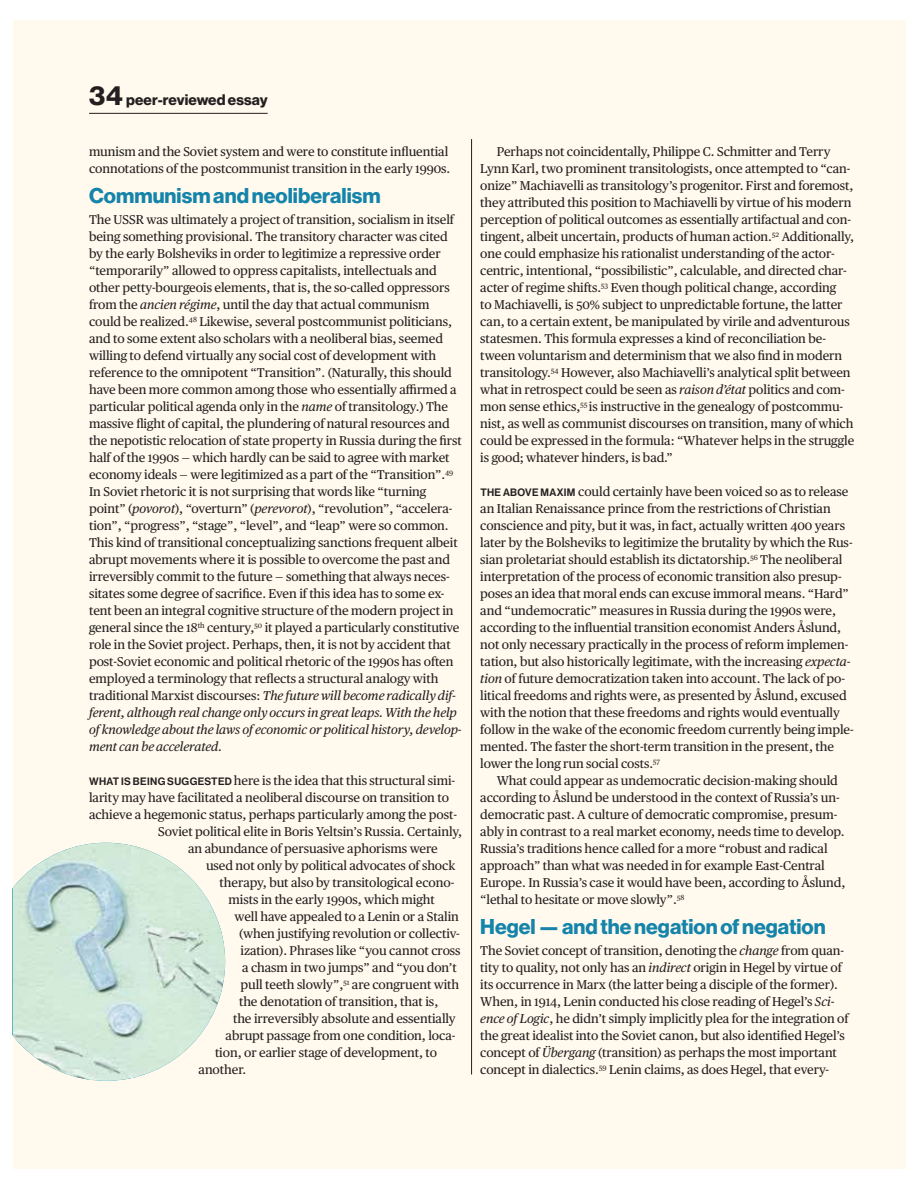
<style>
.page{position:relative;width:918px;height:1188px;background:#fff}
.page>*{position:absolute;margin:0;border:0;box-sizing:border-box;transform-origin:0 0}
.t1{font:27px "N Haas Grotesk DS Pro 75 Bd";color:#231f20}
.t2{font:21px "N Haas Grotesk DS Pro 75 Bd";color:#1584aa}
.t3{font:15px "N Haas Grotesk DS Pro 75 Bd";letter-spacing:.005em;color:#231f20}
.t4{font:12.75px/17px "Publico Text";letter-spacing:-.005em;color:#231f20}
.s1{font-style:italic}
.s2{font-family:"N Haas Grotesk DS Pro 65 Md";font-size:10.5px}
</style>
<div class="page">
<div style="left:13px;top:20px;width:892px;height:1148px;background:#fffaed"></div>
<hr style="left:89px;top:113px;width:179px;height:1px;background:#231f20">
<hr style="left:471px;top:139px;width:1px;height:935px;background:#231f20">
<img style="left:13px;top:843px;width:212px;height:238px">
<h1 class="t1" style="left:89px;top:86px;width:35px">34</h1>
<p class="t3" style="left:126px;top:94px;width:143px">peer-reviewed essay</p>
<p class="t4" style="left:89px;top:144px;width:363px">munism and the Soviet system and were to constitute influential connotations of the postcommunist transition in the early 1990s.</p>
<h2 class="t2" style="left:89px;top:188px;width:293px">Communism and neoliberalism</h2>
<p class="t4" style="left:89px;top:212px;width:374px">The USSR was ultimately a project of transition, socialism in itself being something provisional. The transitory character was cited by the early Bolsheviks in order to legitimize a repressive order “temporarily” allowed to oppress capitalists, intellectuals and other petty-bourgeois elements, that is, the so-called oppressors from the <span class="s1">ancien régime</span>, until the day that actual communism could be realized.<sup>48</sup> Likewise, several postcommunist politicians, and to some extent also scholars with a neoliberal bias, seemed willing to defend virtually any social cost of development with reference to the omnipotent “Transition”. (Naturally, this should have been more common among those who essentially affirmed a particular political agenda only in the <span class="s1">name</span> of transitology.) The massive flight of capital, the plundering of natural resources and the nepotistic relocation of state property in Russia during the first half of the 1990s — which hardly can be said to agree with market economy ideals — were legitimized as a part of the “Transition”.<sup>49<br></sup>In Soviet rhetoric it is not surprising that words like “turning point” (<span class="s1">povorot</span>), “overturn” (<span class="s1">perevorot</span>), “revolution”, “accelera&shy;tion”, “progress”, “stage”, “level”, and “leap” were so common.<br>This kind of transitional conceptualizing sanctions frequent albeit abrupt movements where it is possible to overcome the past and irreversibly commit to the future — something that always neces&shy;sitates some degree of sacrifice. Even if this idea has to some ex&shy;tent been an integral cognitive structure of the modern project in general since the 18<sup>th</sup> century,<sup>50</sup> it played a particularly constitutive role in the Soviet project. Perhaps, then, it is not by accident that post-Soviet economic and political rhetoric of the 1990s has often employed a terminology that reflects a structural analogy with traditional Marxist discourses: <span class="s1">The future will become radically dif&shy;ferent, although real change only occurs in great leaps. With the help of knowledge about the laws of economic or political history, develop&shy;ment can be accelerated.</span></p>
<p class="t4" style="left:89px;top:773px;width:368px"><span class="s2">WHAT IS BEING SUGGESTED</span> here is the idea that this structural simi-</p>
<p class="t4" style="left:89px;top:790px;width:361px">larity may have facilitated a neoliberal discourse on transition to</p>
<p class="t4" style="left:89px;top:807px;width:370px">achieve a hegemonic status, perhaps particularly among the post-</p>
<p class="t4" style="left:158px;top:824px;width:306px">Soviet political elite in Boris Yeltsin’s Russia. Certainly,</p>
<p class="t4" style="left:188px;top:841px;width:251px">an abundance of persuasive aphorisms were</p>
<p class="t4" style="left:206px;top:858px;width:251px">used not only by political advocates of shock</p>
<p class="t4" style="left:220px;top:875px;width:236px">therapy, but also by transitological econo-</p>
<p class="t4" style="left:229px;top:892px;width:208px">mists in the early 1990s, which might</p>
<p class="t4" style="left:235px;top:909px;width:226px">well have appealed to a Lenin or a Stalin</p>
<p class="t4" style="left:239px;top:926px;width:222px">(when justifying revolution or collectiv-</p>
<p class="t4" style="left:241px;top:943px;width:222px">ization). Phrases like “you cannot cross</p>
<p class="t4" style="left:242px;top:961px;width:216px">a chasm in two jumps” and “you don’t</p>
<p class="t4" style="left:241px;top:978px;width:220px">pull teeth slowly”,<sup>51</sup> are congruent with</p>
<p class="t4" style="left:239px;top:995px;width:201px">the denotation of transition, that is,</p>
<p class="t4" style="left:233px;top:1012px;width:224px">the irreversibly absolute and essentially</p>
<p class="t4" style="left:226px;top:1029px;width:231px">abrupt passage from one condition, loca-</p>
<p class="t4" style="left:215px;top:1046px;width:224px">tion, or earlier stage of development, to</p>
<p class="t4" style="left:199px;top:1063px;width:49px">another.</p>
<p class="t4" style="left:480px;top:144px;width:376px;text-indent:17px">Perhaps not coincidentally, Philippe C. Schmitter and Terry Lynn Karl, two prominent transitologists, once attempted to “can&shy;onize” Machiavelli as transitology’s progenitor. First and foremost, they attributed this position to Machiavelli by virtue of his modern perception of political outcomes as essentially artifactual and con&shy;tingent, albeit uncertain, products of human action.<sup>52</sup> Additionally, one could emphasize his rationalist understanding of the actor&shy;centric, intentional, “possibilistic”, calculable, and directed char&shy;acter of regime shifts.<sup>53</sup> Even though political change, according<br>to Machiavelli, is 50% subject to unpredictable fortune, the latter can, to a certain extent, be manipulated by virile and adventurous statesmen. This formula expresses a kind of reconciliation be&shy;tween voluntarism and determinism that we also find in modern transitology.<sup>54</sup> However, also Machiavelli’s analytical split between what in retrospect could be seen as <span class="s1">raison d’état</span> politics and com&shy;mon sense ethics,<sup>55</sup> is instructive in the genealogy of postcommu&shy;nist, as well as communist discourses on transition, many of which could be expressed in the formula: “Whatever helps in the struggle is good; whatever hinders, is bad.”</p>
<p class="t4" style="left:480px;top:484px;width:375px"><span class="s2">THE ABOVE MAXIM</span> could certainly have been voiced so as to release an Italian Renaissance prince from the restrictions of Christian conscience and pity, but it was, in fact, actually written 400 years later by the Bolsheviks to legitimize the brutality by which the Rus&shy;sian proletariat should establish its dictatorship.<sup>56</sup> The neoliberal interpretation of the process of economic transition also presup&shy;poses an idea that moral ends can excuse immoral means. “Hard” and “undemocratic” measures in Russia during the 1990s were, according to the influential transition economist Anders Åslund, not only necessary practically in the process of reform implemen&shy;tation, but also historically legitimate, with the increasing <span class="s1">expecta&shy;tion</span> of future democratization taken into account. The lack of po&shy;litical freedoms and rights were, as presented by Åslund, excused with the notion that these freedoms and rights would eventually follow in the wake of the economic freedom currently being imple&shy;mented. The faster the short-term transition in the present, the lower the long run social costs.<sup>57</sup></p>
<p class="t4" style="left:480px;top:773px;width:367px;text-indent:16px">What could appear as undemocratic decision-making should according to Åslund be understood in the context of Russia’s un&shy;democratic past. A culture of democratic compromise, presum&shy;ably in contrast to a real market economy, needs time to develop.<br>Russia’s traditions hence called for a more “robust and radical approach” than what was needed in for example East-Central Europe. In Russia’s case it would have been, according to Åslund, “lethal to hesitate or move slowly”.<sup>58</sup></p>
<h2 class="t2" style="left:480px;top:919px;width:347px">Hegel — and the negation of negation</h2>
<p class="t4" style="left:480px;top:943px;width:370px">The Soviet concept of transition, denoting the <span class="s1">change</span> from quan&shy;tity to quality, not only has an <span class="s1">indirect</span> origin in Hegel by virtue of its occurrence in Marx (the latter being a disciple of the former).<br>When, in 1914, Lenin conducted his close reading of Hegel’s <span class="s1">Sci&shy;ence of Logic</span>, he didn’t simply implicitly plea for the integration of the great idealist into the Soviet canon, but also identified Hegel’s concept of <span class="s1">Übergang</span> (transition) as perhaps the most important concept in dialectics.<sup>59</sup> Lenin claims, as does Hegel, that every-</p>
</div>
